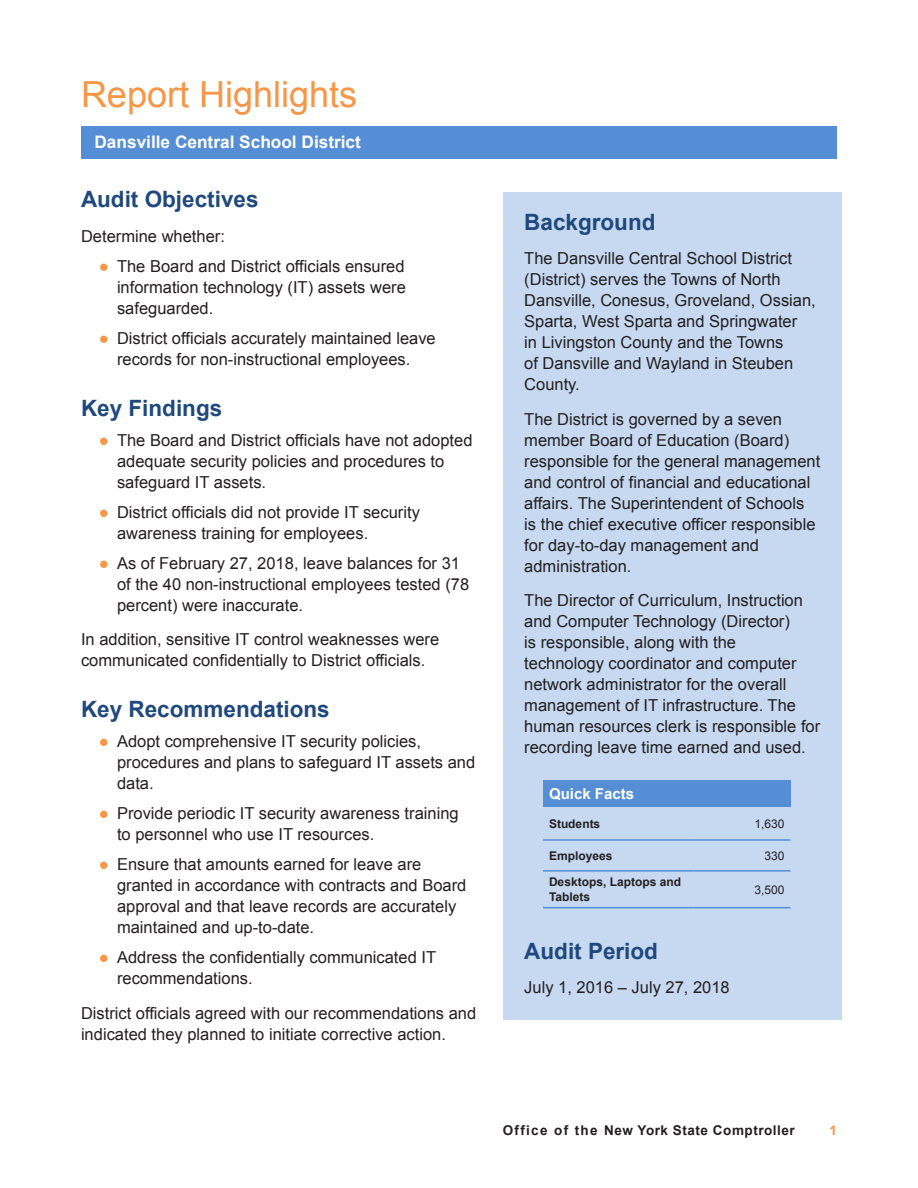
<style>
.page{position:relative;width:918px;height:1188px;background:#fff}
.page>*{position:absolute;margin:0;border:0;box-sizing:border-box;transform-origin:0 0}
.Section_Heads{font:36px "Arial";color:#f79646}
._2_Subheads{font:700 22.5px "Arial";color:#1f497d}
.Body_Text{font:700 22.5px "Arial";color:#1f497d}
.t1{font:700 17.25px "Arial";color:#fff}
.Body_Text-2{font:16.5px/21px "Arial";color:#231f20}
.Footnotes{font:700 15px "Arial";color:#fff}
.t2{font:700 13.5px "Arial";letter-spacing:.04em;color:#231f20}
.t3{font:700 13.5px "Arial";color:#f79646}
.Footnotes-2{font:700 12px/15px "Arial";color:#231f20}
.Footnotes-3{font:12px "Arial";color:#231f20}
.s1{color:#f79646}
</style>
<div class="page">
<hr style="left:81px;top:126px;width:756px;height:3px;background:#558ed5">
<div style="left:503px;top:192px;width:338px;height:828px;background:#c6d9f1"></div>
<div style="left:81px;top:128px;width:756px;height:31px;background:#558ed5"></div>
<div style="left:543px;top:780px;width:247px;height:27px;background:#558ed5"></div>
<hr style="left:543px;top:839px;width:150px;height:2px;background:#558ed5">
<hr style="left:693px;top:839px;width:97px;height:2px;background:#558ed5">
<hr style="left:543px;top:870px;width:150px;height:2px;background:#558ed5">
<hr style="left:693px;top:870px;width:97px;height:2px;background:#558ed5">
<hr style="left:543px;top:907px;width:150px;height:1px;background:#558ed5">
<hr style="left:693px;top:907px;width:97px;height:1px;background:#558ed5">
<p class="Section_Heads" style="left:81px;top:71px;width:278px">Report Highlights</p>
<p class="t1" style="left:94px;top:130px;width:268px">Dansville Central School District</p>
<p class="_2_Subheads" style="left:81px;top:185px;width:179px">Audit Objectives</p>
<p class="Body_Text-2" style="left:81px;top:226px;width:145px">Determine whether:</p>
<p class="Body_Text-2" style="left:117px;top:256px;width:290px;text-align:justify;text-indent:-18px"><span class="s1">●</span> The Board and District officials ensured information technology (IT) assets were safeguarded.</p>
<p class="Body_Text-2" style="left:99px;top:328px;width:338px;text-align:center"><span class="s1">●</span> District officials accurately maintained leave records for non-instructional employees.</p>
<p class="_2_Subheads" style="left:81px;top:393px;width:143px">Key Findings</p>
<p class="Body_Text-2" style="left:117px;top:430px;width:357px;text-indent:-18px"><span class="s1">●</span> The Board and District officials have not adopted adequate security policies and procedures to safeguard IT assets.</p>
<p class="Body_Text-2" style="left:117px;top:502px;width:304px;text-indent:-18px"><span class="s1">●</span> District officials did not provide IT security awareness training for employees.</p>
<p class="Body_Text-2" style="left:117px;top:553px;width:354px;text-indent:-18px"><span class="s1">●</span> As of February 27, 2018, leave balances for 31 of the 40 non-instructional employees tested (78 percent) were inaccurate.</p>
<p class="Body_Text-2" style="left:81px;top:629px;width:360px">In addition, sensitive IT control weaknesses were communicated confidentially to District officials.</p>
<p class="_2_Subheads" style="left:81px;top:695px;width:250px">Key Recommendations</p>
<p class="Body_Text-2" style="left:117px;top:731px;width:360px;text-indent:-18px"><span class="s1">●</span> Adopt comprehensive IT security policies, procedures and plans to safeguard IT assets and data.</p>
<p class="Body_Text-2" style="left:117px;top:803px;width:343px;text-indent:-18px"><span class="s1">●</span> Provide periodic IT security awareness training to personnel who use IT resources.</p>
<p class="Body_Text-2" style="left:117px;top:854px;width:351px;text-indent:-18px"><span class="s1">●</span> Ensure that amounts earned for leave are granted in accordance with contracts and Board approval and that leave records are accurately maintained and up-to-date.</p>
<p class="Body_Text-2" style="left:117px;top:947px;width:321px;text-indent:-18px"><span class="s1">●</span> Address the confidentially communicated IT recommendations.</p>
<p class="Body_Text-2" style="left:81px;top:1003px;width:397px">District officials agreed with our recommendations and indicated they planned to initiate corrective action.</p>
<p class="_2_Subheads" style="left:524px;top:207px;width:133px">Background</p>
<p class="Body_Text-2" style="left:524px;top:248px;width:293px">The Dansville Central School District (District) serves the Towns of North Dansville, Conesus, Groveland, Ossian, Sparta, West Sparta and Springwater<br>in Livingston County and the Towns<br>of Dansville and Wayland in Steuben County.</p>
<p class="Body_Text-2" style="left:524px;top:409px;width:298px">The District is governed by a seven member Board of Education (Board) responsible for the general management and control of financial and educational affairs. The Superintendent of Schools is the chief executive officer responsible for day-to-day management and administration.</p>
<p class="Body_Text-2" style="left:524px;top:590px;width:298px">The Director of Curriculum, Instruction and Computer Technology (Director)<br>is responsible, along with the<br>technology coordinator and computer network administrator for the overall management of IT infrastructure. The human resources clerk is responsible for recording leave time earned and used.</p>
<p class="Footnotes" style="left:549px;top:784px;width:87px">Quick Facts</p>
<p class="Footnotes-2" style="left:549px;top:817px;width:53px">Students</p>
<p class="Footnotes-3" style="left:754px;top:816px;width:32px">1,630</p>
<p class="Footnotes-2" style="left:549px;top:848px;width:65px">Employees</p>
<p class="Footnotes-3" style="left:764px;top:848px;width:22px">330</p>
<p class="Footnotes-2" style="left:549px;top:875px;width:134px">Desktops, Laptops and<br>Tablets</p>
<p class="Footnotes-3" style="left:754px;top:882px;width:32px">3,500</p>
<p class="Body_Text" style="left:524px;top:936px;width:135px">Audit Period</p>
<p class="Body_Text-2" style="left:524px;top:977px;width:207px">July 1, 2016 – July 27, 2018</p>
<p class="t2" style="left:503px;top:1121px;width:294px">Office of the New York State Comptroller</p>
<p class="t3" style="left:829px;top:1121px;width:9px">1</p>
</div>
